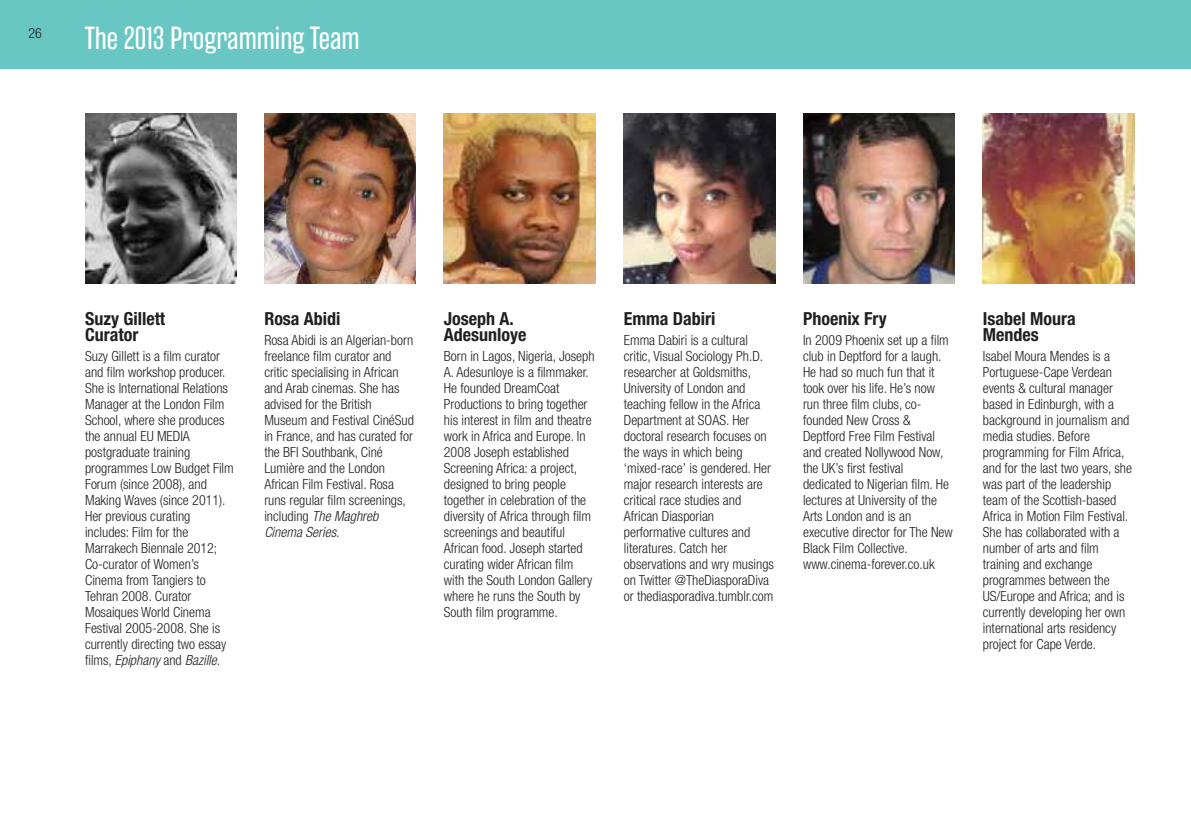
<style>
.page{position:relative;width:1191px;height:840px;background:#fff}
.page>*{position:absolute;margin:0;border:0;box-sizing:border-box;transform-origin:0 0}
.t1{font:32px "Rama Gothic E";color:#fff}
.t2{font:700 condensed 18px/16px "Helvetica Neue";color:#231f20}
.t3{font:300 condensed 14px/16px "Helvetica Neue";color:#231f20}
.s1{font-style:italic}
</style>
<div class="page">
<div style="left:0;top:0;width:1191px;height:68px;background:#68c7c3"></div>
<img style="left:85px;top:113px;width:151px;height:170px">
<img style="left:444px;top:113px;width:151px;height:170px">
<img style="left:624px;top:113px;width:151px;height:170px">
<img style="left:803px;top:113px;width:151px;height:170px">
<img style="left:264px;top:113px;width:151px;height:170px">
<img style="left:982px;top:113px;width:152px;height:170px">
<p class="t3" style="left:28px;top:27px;width:15px">26</p>
<h1 class="t1" style="left:85px;top:25px;width:276px">The 2013 Programming Team</h1>
<p class="t2" style="left:85px;top:312px;width:82px">Suzy Gillett<br>Curator</p>
<p class="t3" style="left:85px;top:349px;width:150px">Suzy Gillett is a film curator and film workshop producer.<br>She is International Relations<br>Manager at the London Film<br>School, where she produces the annual EU MEDIA postgraduate training programmes Low Budget Film<br>Forum (since 2008), and<br>Making Waves (since 2011).<br>Her previous curating includes: Film for the<br>Marrakech Biennale 2012;<br>Co-curator of Women’s<br>Cinema from Tangiers to<br>Tehran 2008. Curator<br>Mosaiques World Cinema<br>Festival 2005-2008. She is currently directing two essay films, <span class="s1">Epiphany</span> and <span class="s1">Bazille</span>.</p>
<p class="t2" style="left:264px;top:312px;width:78px">Rosa Abidi</p>
<p class="t3" style="left:264px;top:333px;width:151px">Rosa Abidi is an Algerian-born freelance film curator and critic specialising in African and Arab cinemas. She has advised for the British<br>Museum and Festival CinéSud in France, and has curated for the BFI Southbank, Ciné<br>Lumière and the London<br>African Film Festival. Rosa runs regular film screenings, including <span class="s1">The Maghreb<br>Cinema Series</span>.</p>
<p class="t2" style="left:444px;top:312px;width:84px">Joseph A.<br>Adesunloye</p>
<p class="t3" style="left:444px;top:349px;width:152px">Born in Lagos, Nigeria, Joseph<br>A. Adesunloye is a filmmaker.<br>He founded DreamCoat<br>Productions to bring together his interest in film and theatre work in Africa and Europe. In<br>2008 Joseph established<br>Screening Africa: a project, designed to bring people together in celebration of the diversity of Africa through film screenings and beautiful<br>African food. Joseph started curating wider African film with the South London Gallery where he runs the South by<br>South film programme.</p>
<p class="t2" style="left:624px;top:312px;width:93px">Emma Dabiri</p>
<p class="t3" style="left:624px;top:333px;width:152px">Emma Dabiri is a cultural critic, Visual Sociology Ph.D. researcher at Goldsmiths,<br>University of London and teaching fellow in the Africa<br>Department at SOAS. Her doctoral research focuses on the ways in which being ‘mixed-race’ is gendered. Her major research interests are critical race studies and<br>African Diasporian performative cultures and literatures. Catch her observations and wry musings on Twitter @TheDiasporaDiva or thediasporadiva.tumblr.com</p>
<p class="t2" style="left:803px;top:312px;width:85px">Phoenix Fry</p>
<p class="t3" style="left:803px;top:333px;width:151px">In 2009 Phoenix set up a film club in Deptford for a laugh.<br>He had so much fun that it took over his life. He’s now run three film clubs, co&shy;founded New Cross &amp;<br>Deptford Free Film Festival and created Nollywood Now, the UK’s first festival dedicated to Nigerian film. He lectures at University of the<br>Arts London and is an executive director for The New<br>Black Film Collective. www.cinema-forever.co.uk</p>
<p class="t2" style="left:982px;top:312px;width:94px">Isabel Moura<br>Mendes</p>
<p class="t3" style="left:982px;top:349px;width:151px">Isabel Moura Mendes is a<br>Portuguese-Cape Verdean events &amp; cultural manager based in Edinburgh, with a background in journalism and media studies. Before programming for Film Africa, and for the last two years, she was part of the leadership team of the Scottish-based<br>Africa in Motion Film Festival.<br>She has collaborated with a number of arts and film training and exchange programmes between the<br>US/Europe and Africa; and is currently developing her own international arts residency project for Cape Verde.</p>
</div>
